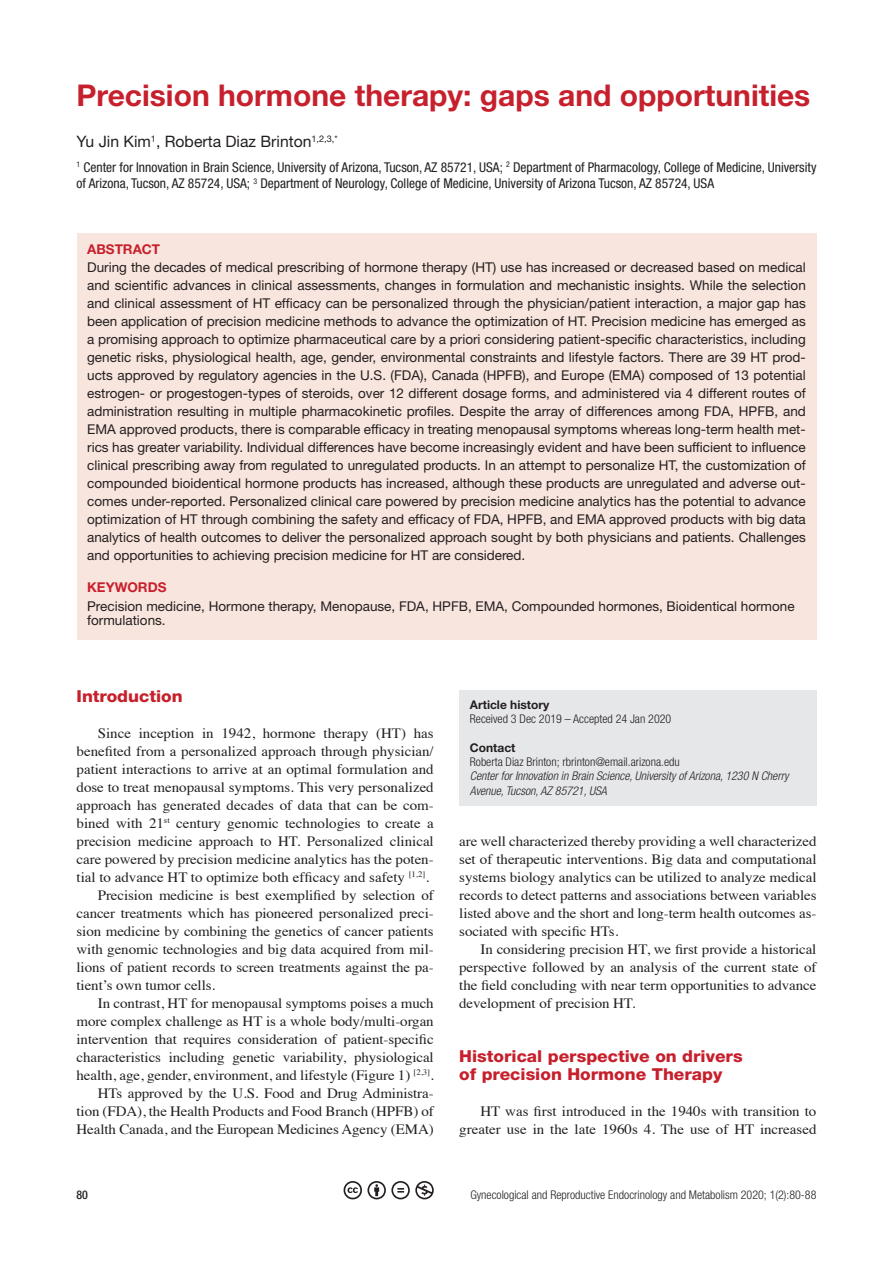
<style>
.page{position:relative;width:893px;height:1263px;background:#fff}
.page>*{position:absolute;margin:0;border:0;box-sizing:border-box;transform-origin:0 0}
.t1{font:700 30px "Helvetica Neue LT Std";color:#c7202d}
.t2{font:800 16.5px/18px "Helvetica Neue LT Std";color:#c7202d;scale:1.05 1}
.t3{font:15.75px "Helvetica Neue LT Std";color:#231f20}
.t4{font:14.25px/18px "Times";letter-spacing:-.005em;color:#231f20;text-align:justify;scale:1.05 1}
.t5{font:13.5px/18px "Helvetica Neue LT Std";color:#231f20;text-align:justify}
.t6{font:condensed 13.5px/16.2px "Helvetica Neue LT Std";color:#231f20}
.t7{font:700 13.5px "Helvetica Neue LT Std";color:#c7202d}
.t8{font:300 condensed 12px "Helvetica Neue LT Std";color:#231f20}
.t9{font:italic 300 condensed 12px/14.2px "Helvetica Neue LT Std";color:#231f20}
.t10{font:700 12px "Helvetica Neue LT Std";color:#231f20}
.t11{font:500 condensed 12px "Helvetica Neue LT Std";color:#231f20}
</style>
<div class="page">
<div style="left:77px;top:234px;width:739px;height:406px;background:#f8e5dd"></div>
<div style="left:459px;top:690px;width:357px;height:116px;background:#e6e7e9"></div>
<svg style="left:344px;top:1181px;width:90px;height:18px"></svg>
<p class="t1" style="left:77px;top:77px;width:735px">Precision hormone therapy: gaps and opportunities</p>
<p class="t3" style="left:77px;top:132px;width:263px">Yu Jin Kim<sup>1</sup>, Roberta Diaz Brinton<sup>1,2,3,*</sup></p>
<p class="t6" style="left:77px;top:159px;width:741px"><sup>1</sup> Center for Innovation in Brain Science, University of Arizona, Tucson, AZ 85721, USA; <sup>2</sup> Department of Pharmacology, College of Medicine, University of Arizona, Tucson, AZ 85724, USA; <sup>3</sup> Department of Neurology, College of Medicine, University of Arizona Tucson, AZ 85724, USA</p>
<p class="t7" style="left:87px;top:241px;width:75px">ABSTRACT</p>
<p class="t5" style="left:87px;top:258px;width:720px">During the decades of medical prescribing of hormone therapy (HT) use has increased or decreased based on medical and scientific advances in clinical assessments, changes in formulation and mechanistic insights. While the selection and clinical assessment of HT efficacy can be personalized through the physician/patient interaction, a major gap has been application of precision medicine methods to advance the optimization of HT. Precision medicine has emerged as a promising approach to optimize pharmaceutical care by a priori considering patient-specific characteristics, including genetic risks, physiological health, age, gender, environmental constraints and lifestyle factors. There are 39 HT prod&shy;ucts approved by regulatory agencies in the U.S. (FDA), Canada (HPFB), and Europe (EMA) composed of 13 potential estrogen- or progestogen-types of steroids, over 12 different dosage forms, and administered via 4 different routes of administration resulting in multiple pharmacokinetic profiles. Despite the array of differences among FDA, HPFB, and EMA approved products, there is comparable efficacy in treating menopausal symptoms whereas long-term health met&shy;rics has greater variability. Individual differences have become increasingly evident and have been sufficient to influence clinical prescribing away from regulated to unregulated products. In an attempt to personalize HT, the customization of compounded bioidentical hormone products has increased, although these products are unregulated and adverse out&shy;comes under-reported. Personalized clinical care powered by precision medicine analytics has the potential to advance optimization of HT through combining the safety and efficacy of FDA, HPFB, and EMA approved products with big data analytics of health outcomes to deliver the personalized approach sought by both physicians and patients. Challenges and opportunities to achieving precision medicine for HT are considered.</p>
<p class="t7" style="left:87px;top:579px;width:81px">KEYWORDS</p>
<p class="t5" style="left:87px;top:599px;width:709px;line-height:14.2px">Precision medicine, Hormone therapy, Menopause, FDA, HPFB, EMA, Compounded hormones, Bioidentical hormone formulations.</p>
<p class="t2" style="left:77px;top:687px;width:103px">Introduction</p>
<p class="t4" style="left:77px;top:723px;width:342px;text-indent:21px">Since inception in 1942, hormone therapy (HT) has benefited from a personalized approach through physician/ patient interactions to arrive at an optimal formulation and dose to treat menopausal symptoms. This very personalized approach has generated decades of data that can be com&shy;bined with 21<sup>st</sup> century genomic technologies to create a precision medicine approach to HT. Personalized clinical care powered by precision medicine analytics has the poten&shy;tial to advance HT to optimize both efficacy and safety <sup>[1,2]</sup>.</p>
<p class="t4" style="left:77px;top:885px;width:342px;text-indent:21px">Precision medicine is best exemplified by selection of cancer treatments which has pioneered personalized preci&shy;sion medicine by combining the genetics of cancer patients with genomic technologies and big data acquired from mil&shy;lions of patient records to screen treatments against the pa&shy;tient’s own tumor cells.</p>
<p class="t4" style="left:77px;top:993px;width:342px;text-indent:21px">In contrast, HT for menopausal symptoms poises a much more complex challenge as HT is a whole body/multi-organ intervention that requires consideration of patient-specific characteristics including genetic variability, physiological health, age, gender, environment, and lifestyle (Figure 1) <sup>[2,3]</sup>.</p>
<p class="t4" style="left:77px;top:1083px;width:342px;text-indent:21px">HTs approved by the U.S. Food and Drug Administra&shy;tion (FDA), the Health Products and Food Branch (HPFB) of Health Canada, and the European Medicines Agency (EMA)</p>
<p class="t10" style="left:470px;top:697px;width:81px">Article history</p>
<p class="t8" style="left:470px;top:712px;width:203px">Received 3 Dec 2019 – Accepted 24 Jan 2020</p>
<p class="t10" style="left:470px;top:740px;width:47px">Contact</p>
<p class="t8" style="left:470px;top:755px;width:211px">Roberta Diaz Brinton; rbrinton@email.arizona.edu</p>
<p class="t9" style="left:470px;top:769px;width:320px">Center for Innovation in Brain Science, University of Arizona, 1230 N Cherry<br>Avenue, Tucson, AZ 85721, USA</p>
<p class="t4" style="left:459px;top:831px;width:342px">are well characterized thereby providing a well characterized set of therapeutic interventions. Big data and computational systems biology analytics can be utilized to analyze medical records to detect patterns and associations between variables listed above and the short and long-term health outcomes as&shy;sociated with specific HTs.</p>
<p class="t4" style="left:459px;top:939px;width:342px;text-indent:21px">In considering precision HT, we first provide a historical perspective followed by an analysis of the current state of the field concluding with near term opportunities to advance development of precision HT.</p>
<p class="t2" style="left:459px;top:1047px;width:271px">Historical perspective on drivers of precision Hormone Therapy</p>
<p class="t4" style="left:459px;top:1101px;width:342px;text-align:right">HT was first introduced in the 1940s with transition to greater use in the late 1960s 4. The use of HT increased</p>
<p class="t11" style="left:77px;top:1187px;width:13px">80</p>
<p class="t8" style="left:470px;top:1188px;width:347px">Gynecological and Reproductive Endocrinology and Metabolism 2020; 1(2):80-88</p>
</div>
